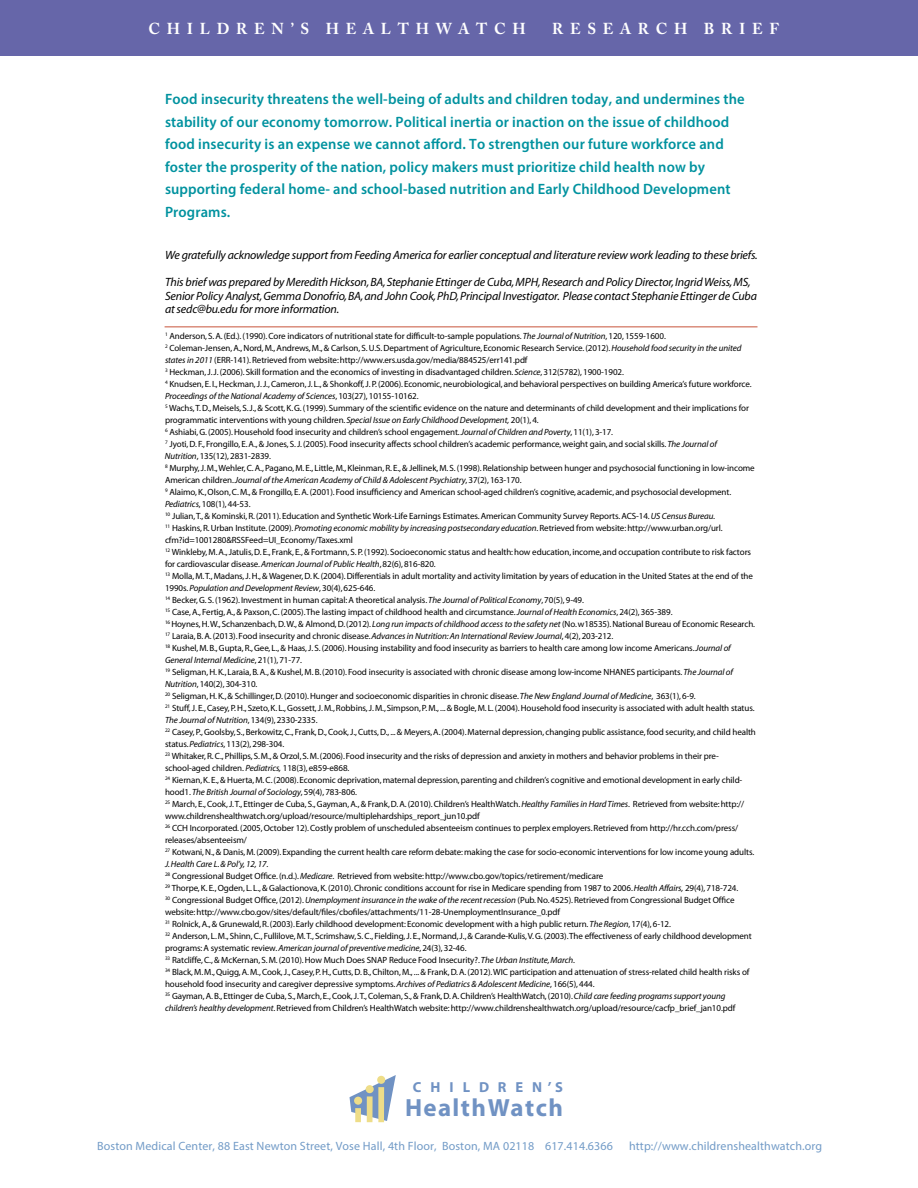
<style>
.page{position:relative;width:918px;height:1188px;background:#fff}
.page>*{position:absolute;margin:0;border:0;box-sizing:border-box;transform-origin:0 0}
.t1{font:700 24.9px "Myriad";letter-spacing:.06em;color:#7092c3}
.t2{font:700 15.75px "Adobe Caslon Pro";letter-spacing:.44em;color:#fff}
.t3{font:600 15px/22.5px "Myriad Pro";letter-spacing:.01em;color:#00929f}
.t4{font:700 14.55px "Myriad";letter-spacing:.625em;color:#7092c3}
.t5{font:italic 12px/13.5px "Myriad";letter-spacing:-.015em;color:#000}
.t6{font:12px "Myriad Pro";letter-spacing:.01em;color:#729bc7}
.t7{font:9px/12px "Myriad";letter-spacing:-.01em;color:#000}
.s1{font-style:italic}
</style>
<div class="page">
<div style="left:0;top:0;width:918px;height:55px;background:#6666a9"></div>
<svg style="left:350px;top:1075px;width:46px;height:46px"></svg>
<div style="left:354px;top:1097px;width:8px;height:8px;background:#ed8;border-radius:50%"></div>
<div style="left:355px;top:1108px;width:6px;height:14px;background:#ed8"></div>
<div style="left:366px;top:1085px;width:8px;height:8px;background:#ed8;border-radius:50%"></div>
<div style="left:367px;top:1096px;width:6px;height:26px;background:#ed8"></div>
<div style="left:377px;top:1076px;width:8px;height:8px;background:#ed8;border-radius:50%"></div>
<div style="left:378px;top:1087px;width:6px;height:35px;background:#ed8"></div>
<hr style="left:165px;top:326px;width:593px;height:1px;background:#c8543b">
<h2 class="t2" style="left:149px;top:19px;width:379px">CHILDREN’S HEALTHWATCH</h2>
<h2 class="t2" style="left:552px;top:19px;width:229px">RESEARCH BRIEF</h2>
<p class="t3" style="left:165px;top:87px;width:581px">Food insecurity threatens the well-being of adults and children today, and undermines the stability of our economy tomorrow. Political inertia or inaction on the issue of childhood food insecurity is an expense we cannot afford. To strengthen our future workforce and foster the prosperity of the nation, policy makers must prioritize child health now by supporting federal home- and school-based nutrition and Early Childhood Development Programs.</p>
<h3 class="t5" style="left:165px;top:249px;width:594px">We gratefully acknowledge support from Feeding America for earlier conceptual and literature review work leading to these briefs.</h3>
<p class="t5" style="left:165px;top:276px;width:593px">This brief was prepared by Meredith Hickson, BA, Stephanie Ettinger de Cuba, MPH, Research and Policy Director, Ingrid Weiss, MS,<br>Senior Policy Analyst, Gemma Donofrio, BA, and John Cook, PhD, Principal Investigator. Please contact Stephanie Ettinger de Cuba at sedc@bu.edu for more information.</p>
<p class="t7" style="left:165px;top:330px;width:592px"><sup>1</sup> Anderson, S. A. (Ed.). (1990). Core indicators of nutritional state for difficult-to-sample populations. <span class="s1">The Journal of Nutrition</span>, 120, 1559-1600.<br><sup>2</sup> Coleman-Jensen, A., Nord, M., Andrews, M., &amp; Carlson, S. U.S. Department of Agriculture, Economic Research Service. (2012). <span class="s1">Household food security in the united states in 2011</span> (ERR-141). Retrieved from website: http://www.ers.usda.gov/media/884525/err141.pdf<br><sup>3</sup> Heckman, J. J. (2006). Skill formation and the economics of investing in disadvantaged children. <span class="s1">Science</span>, 312(5782), 1900-1902.<br><sup>4</sup> Knudsen, E. I., Heckman, J. J., Cameron, J. L., &amp; Shonkoff, J. P. (2006). Economic, neurobiological, and behavioral perspectives on building America’s future workforce.<br><span class="s1">Proceedings of the National Academy of Sciences</span>, 103(27), 10155-10162.<br><sup>5</sup> Wachs, T. D., Meisels, S. J., &amp; Scott, K. G. (1999). Summary of the scientific evidence on the nature and determinants of child development and their implications for programmatic interventions with young children. <span class="s1">Special Issue on Early Childhood Development,</span> 20(1), 4.<br><sup>6</sup> Ashiabi, G. (2005). Household food insecurity and children’s school engagement. <span class="s1">Journal of Children and Poverty</span>, 11(1), 3-17.<br><sup>7</sup> Jyoti, D. F., Frongillo, E. A., &amp; Jones, S. J. (2005). Food insecurity affects school children’s academic performance, weight gain, and social skills. <span class="s1">The Journal of<br>Nutrition</span>, 135(12), 2831-2839.<br><sup>8</sup> Murphy, J. M., Wehler, C. A., Pagano, M. E., Little, M., Kleinman, R. E., &amp; Jellinek, M. S. (1998). Relationship between hunger and psychosocial functioning in low-income American children. <span class="s1">Journal of the American Academy of Child &amp; Adolescent Psychiatry</span>, 37(2), 163-170.<br><sup>9</sup> Alaimo, K., Olson, C. M., &amp; Frongillo, E. A. (2001). Food insufficiency and American school-aged children’s cognitive, academic, and psychosocial development.<br><span class="s1">Pediatrics</span>, 108(1), 44-53.<br><sup>10</sup> Julian, T., &amp; Kominski, R. (2011). Education and Synthetic Work-Life Earnings Estimates. American Community Survey Reports. ACS-14. <span class="s1">US Census Bureau.<br></span><sup>11</sup> Haskins, R. Urban Institute. (2009). <span class="s1">Promoting economic mobility by increasing postsecondary education</span>. Retrieved from website: http://www.urban.org/url. cfm?id=1001280&amp;RSSFeed=UI_Economy/Taxes.xml<br><sup>12</sup> Winkleby, M. A., Jatulis, D. E., Frank, E., &amp; Fortmann, S. P. (1992). Socioeconomic status and health: how education, income, and occupation contribute to risk factors for cardiovascular disease. <span class="s1">American Journal of Public Health</span>, 82(6), 816-820.<br><sup>13</sup> Molla, M. T., Madans, J. H., &amp; Wagener, D. K. (2004). Differentials in adult mortality and activity limitation by years of education in the United States at the end of the 1990s. <span class="s1">Population and Development Review</span>, 30(4), 625-646.<br><sup>14</sup> Becker, G. S. (1962). Investment in human capital: A theoretical analysis. <span class="s1">The Journal of Political Economy</span>, 70(5), 9-49.<br><sup>15</sup> Case, A., Fertig, A., &amp; Paxson, C. (2005). The lasting impact of childhood health and circumstance. <span class="s1">Journal of Health Economics</span>, 24(2), 365-389.<br><sup>16</sup> Hoynes, H. W., Schanzenbach, D. W., &amp; Almond, D. (2012). <span class="s1">Long run impacts of childhood access to the safety net</span> (No. w18535). National Bureau of Economic Research.<br><sup>17</sup> Laraia, B. A. (2013). Food insecurity and chronic disease. <span class="s1">Advances in Nutrition: An International Review Journal</span>, 4(2), 203-212.<br><sup>18</sup> Kushel, M. B., Gupta, R., Gee, L., &amp; Haas, J. S. (2006). Housing instability and food insecurity as barriers to health care among low income Americans. <span class="s1">Journal of General Internal Medicine</span>, 21(1), 71-77.<br><sup>19</sup> Seligman, H. K., Laraia, B. A., &amp; Kushel, M. B. (2010). Food insecurity is associated with chronic disease among low-income NHANES participants. <span class="s1">The Journal of Nutrition</span>, 140(2), 304-310.<br><sup>20</sup> Seligman, H. K., &amp; Schillinger, D. (2010). Hunger and socioeconomic disparities in chronic disease. <span class="s1">The New England Journal of Medicine</span>, 363(1), 6-9.<br><sup>21</sup> Stuff, J. E., Casey, P. H., Szeto, K. L., Gossett, J. M., Robbins, J. M., Simpson, P. M., ... &amp; Bogle, M. L. (2004). Household food insecurity is associated with adult health status.<br><span class="s1">The Journal of Nutrition</span>, 134(9), 2330-2335.<br><sup>22</sup> Casey, P., Goolsby, S., Berkowitz, C., Frank, D., Cook, J., Cutts, D., ... &amp; Meyers, A. (2004). Maternal depression, changing public assistance, food security, and child health status. <span class="s1">Pediatrics</span>, 113(2), 298-304.<br><sup>23</sup> Whitaker, R. C., Phillips, S. M., &amp; Orzol, S. M. (2006). Food insecurity and the risks of depression and anxiety in mothers and behavior problems in their pre&shy;school-aged children. <span class="s1">Pediatrics,</span> 118(3), e859-e868.<br><sup>24</sup> Kiernan, K. E., &amp; Huerta, M. C. (2008). Economic deprivation, maternal depression, parenting and children’s cognitive and emotional development in early child&shy;hood1. <span class="s1">The British Journal of Sociology</span>, 59(4), 783-806.<br><sup>25</sup> March, E., Cook, J. T., Ettinger de Cuba, S., Gayman, A., &amp; Frank, D. A. (2010). Children’s HealthWatch. <span class="s1">Healthy Families in Hard Times</span>. Retrieved from website: http:// www.childrenshealthwatch.org/upload/resource/multiplehardships_report_jun10.pdf<br><sup>26</sup> CCH Incorporated. (2005, October 12). Costly problem of unscheduled absenteeism continues to perplex employers. Retrieved from http://hr.cch.com/press/ releases/absenteeism/<br><sup>27</sup> Kotwani, N., &amp; Danis, M. (2009). Expanding the current health care reform debate: making the case for socio-economic interventions for low income young adults.<br><span class="s1">J. Health Care L. &amp; Pol’y, 12, 17</span>.<br><sup>28</sup> Congressional Budget Office. (n.d.). <span class="s1">Medicare</span>. Retrieved from website: http://www.cbo.gov/topics/retirement/medicare<br><sup>29</sup> Thorpe, K. E., Ogden, L. L., &amp; Galactionova, K. (2010). Chronic conditions account for rise in Medicare spending from 1987 to 2006. <span class="s1">Health Affairs,</span> 29(4), 718-724.<br><sup>30</sup> Congressional Budget Office, (2012). <span class="s1">Unemployment insurance in the wake of the recent recession</span> (Pub. No. 4525). Retrieved from Congressional Budget Office website: http://www.cbo.gov/sites/default/files/cbofiles/attachments/11-28-UnemploymentInsurance_0.pdf<br><sup>31</sup> Rolnick, A., &amp; Grunewald, R. (2003). Early childhood development: Economic development with a high public return. <span class="s1">The Region</span>, 17(4), 6-12.<br><sup>32</sup> Anderson, L. M., Shinn, C., Fullilove, M. T., Scrimshaw, S. C., Fielding, J. E., Normand, J., &amp; Carande-Kulis, V. G. (2003). The effectiveness of early childhood development programs: A systematic review. <span class="s1">American journal of preventive medicine</span>, 24(3), 32-46.<br><sup>33</sup> Ratcliffe, C., &amp; McKernan, S. M. (2010). How Much Does SNAP Reduce Food Insecurity?. <span class="s1">The Urban Institute, March</span>.<br><sup>34</sup> Black, M. M., Quigg, A. M., Cook, J., Casey, P. H., Cutts, D. B., Chilton, M., ... &amp; Frank, D. A. (2012). WIC participation and attenuation of stress-related child health risks of household food insecurity and caregiver depressive symptoms. <span class="s1">Archives of Pediatrics &amp; Adolescent Medicine</span>, 166(5), 444.<br><sup>35</sup> Gayman, A. B., Ettinger de Cuba, S., March, E., Cook, J. T., Coleman, S., &amp; Frank, D. A. Children’s HealthWatch, (2010). <span class="s1">Child care feeding programs support young children’s healthy development</span>. Retrieved from Children’s HealthWatch website: http://www.childrenshealthwatch.org/upload/resource/cacfp_brief_jan10.pdf</p>
<h3 class="t4" style="left:413px;top:1080px;width:152px">CHILDREN’S</h3>
<h1 class="t1" style="left:405px;top:1095px;width:159px">HealthWatch</h1>
<h3 class="t6" style="left:97px;top:1139px;width:517px">Boston Medical Center, 88 East Newton Street, Vose Hall, 4th Floor, Boston, MA 02118 617.414.6366</h3>
<h3 class="t6" style="left:629px;top:1139px;width:195px">http://www.childrenshealthwatch.org</h3>
</div>
